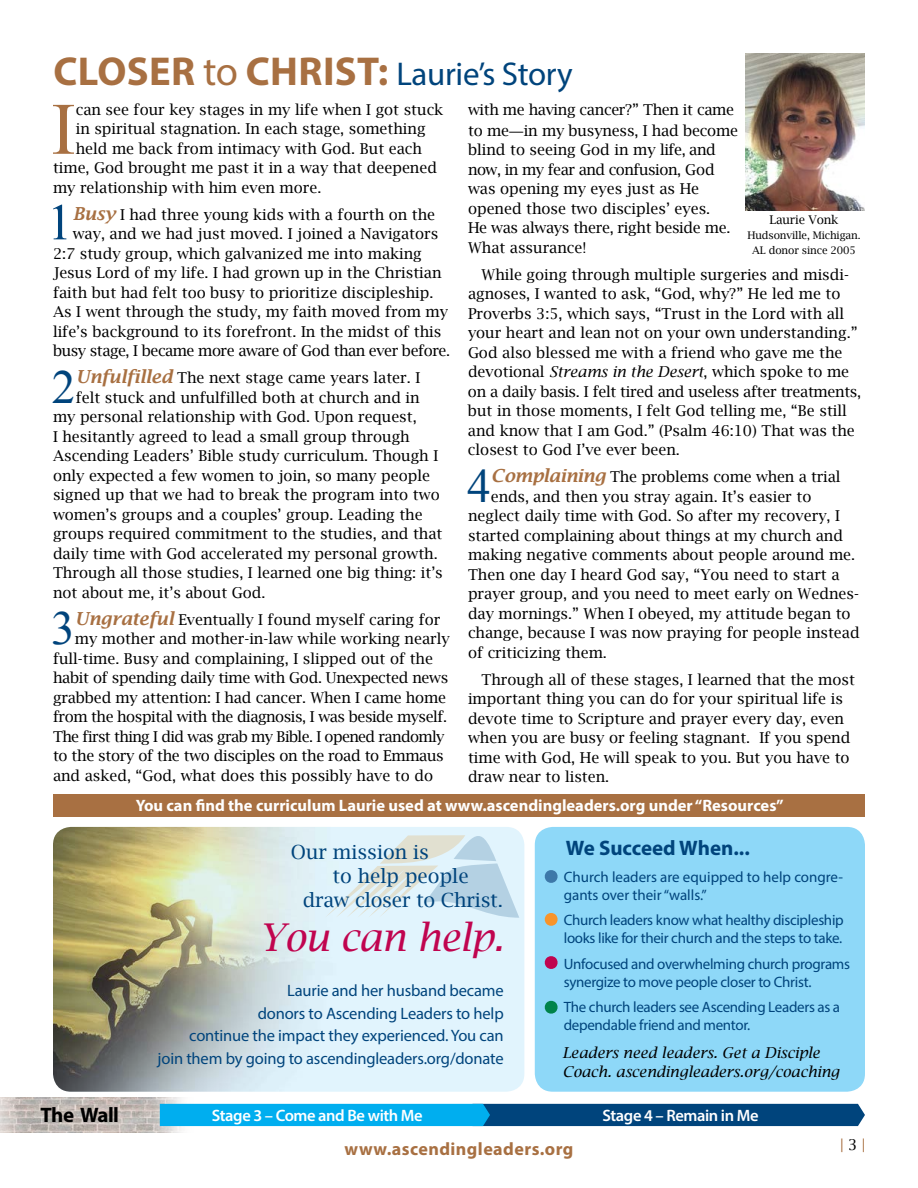
<style>
.page{position:relative;width:918px;height:1188px;background:#fff}
.page>*{position:absolute;margin:0;border:0;box-sizing:border-box;transform-origin:0 0}
.t1{font:73.95px "Times New Roman";color:#a87042}
.t2{font:51.45px "Times New Roman";color:#00447c}
.t3{font:47.4px "Times New Roman";color:#00447c}
.t4{font:700 40.5px "Myriad Pro";letter-spacing:.01em;color:#a87042}
.t5{font:italic 38.4px "Lucida Bright";letter-spacing:-.01em;color:#c0044f}
.t6{font:700 21px "Myriad Pro";letter-spacing:-.005em;color:#00447c}
.t7{font:700 21px "Myriad Pro";color:#000}
.t8{font:19.5px "Lucida Bright";color:#00447c}
.t9{font:700 18px "Myriad Pro";letter-spacing:.025em;color:#a87042}
.t10{font:16.5px/22.5px "Myriad Pro";letter-spacing:-.01em;color:#00447c;text-align:right}
.t11{font:700 16.5px "Myriad Pro";color:#fff}
.t12{font:600 16.5px "Myriad Pro";letter-spacing:-.025em;color:#fff}
.t13{font:15px/19.5px "Lucida Bright";color:#000}
.t14{font:15px/18px "Myriad Pro";letter-spacing:-.02em;color:#00447c}
.t15{font:15px/21px "Lucida Bright";letter-spacing:-.02em;color:#000}
.t16{font:15px "Lucida Bright";letter-spacing:-.03em;color:#000}
.t17{font:italic 15px/19.5px "Lucida Bright";color:#000}
.t18{font:15px/18px "Myriad Pro";color:#00447c}
.t19{font:15px "Lucida Bright";letter-spacing:-.04em;color:#000}
.t20{font:15px "Lucida Bright";color:#a87042}
.t21{font:12px "Lucida Bright";letter-spacing:-.01em;color:#000}
.t22{font:10.5px/15px "Lucida Bright";letter-spacing:-.01em;color:#000;text-align:center}
.s1{font-weight:400}
.s2{font-weight:400;font-size:33px;color:#00447c}
.s3{font-family:"Myriad Pro"}
.s4{font-style:italic}
.s5{font-weight:600;font-style:italic;font-size:18px;color:#a87042}
.s6{color:#000}
</style>
<div class="page">
<div style="left:53px;top:827px;width:471px;height:265px;background:#e1f4fd;border-radius:18px"></div>
<img style="left:53px;top:827px;width:262px;height:265px">
<img style="left:0;top:1097px;width:216px;height:35px">
<div style="left:535px;top:827px;width:330px;height:265px;background:#8ed8f8;border-radius:18px"></div>
<svg style="left:544px;top:870px;width:14px;height:13px"></svg>
<svg style="left:544px;top:913px;width:14px;height:13px"></svg>
<svg style="left:544px;top:956px;width:14px;height:13px"></svg>
<svg style="left:544px;top:1000px;width:14px;height:14px"></svg>
<svg style="left:327px;top:827px;width:192px;height:91px"></svg>
<svg style="left:160px;top:1104px;width:705px;height:22px;background:#0075b1"></svg>
<div style="left:53px;top:794px;width:811px;height:23px;background:#a87042"></div>
<img style="left:745px;top:53px;width:120px;height:158px">
<h3 class="t4" style="left:53px;top:45px;width:521px">Closer <span class="s1">to</span> Christ: <span class="s2">Laurie’s Story</span></h3>
<h1 class="t1" style="left:51px;top:79px;width:26px">I</h1>
<p class="t13" style="left:76px;top:100px;width:369px">can see four key stages in my life when I got stuck</p>
<p class="t15" style="left:468px;top:99px;width:272px">with me having cancer?” Then it came to me<span class="s3">—</span>in my busyness, I had become</p>
<p class="t13" style="left:468px;top:140px;width:264px">blind to seeing God in my life, and now, in my fear and confusion, God was opening my eyes just as He opened those two disciples’ eyes.<br>He was always there, right beside me.<br>What assurance!</p>
<p class="t13" style="left:468px;top:265px;width:395px;text-indent:14px">While going through multiple surgeries and misdi&shy;agnoses, I wanted to ask, “God, why?” He led me to Proverbs 3:5, which says, “Trust in the Lord with all your heart and lean not on your own understanding.” God also blessed me with a friend who gave me the devotional <span class="s4">Streams in the Desert</span>, which spoke to me on a daily basis. I felt tired and useless after treatments, but in those moments, I felt God telling me, “Be still and know that I am God.” (Psalm 46:10) That was the closest to God I’ve ever been.</p>
<h3 class="t3" style="left:467px;top:454px;width:25px">4</h3>
<p class="t13" style="left:491px;top:467px;width:351px"><span class="s5">Complaining</span> The problems come when a trial</p>
<p class="t13" style="left:76px;top:119px;width:351px">in spiritual stagnation. In each stage, something</p>
<p class="t13" style="left:76px;top:139px;width:348px">held me back from intimacy with God. But each</p>
<p class="t13" style="left:53px;top:158px;width:386px">time, God brought me past it in a way that deepened</p>
<p class="t13" style="left:53px;top:178px;width:270px">my relationship with him even more.</p>
<h2 class="t2" style="left:47px;top:188px;width:27px">1</h2>
<p class="t13" style="left:73px;top:205px;width:364px"><span class="s5">Busy</span> I had three young kids with a fourth on the</p>
<p class="t21" style="left:770px;top:213px;width:70px">Laurie Vonk</p>
<p class="t22" style="left:747px;top:228px;width:115px">Hudsonville, Michigan.<br>AL donor since 2005</p>
<p class="t13" style="left:73px;top:224px;width:367px">way, and we had just moved. I joined a Navigators</p>
<p class="t13" style="left:53px;top:244px;width:370px">2:7 study group, which galvanized me into making</p>
<p class="t13" style="left:53px;top:263px;width:390px">Jesus Lord of my life. I had grown up in the Christian</p>
<p class="t13" style="left:53px;top:283px;width:382px">faith but had felt too busy to prioritize discipleship.</p>
<p class="t13" style="left:53px;top:302px;width:397px">As I went through the study, my faith moved from my</p>
<p class="t13" style="left:53px;top:322px;width:390px">life’s background to its forefront. In the midst of this</p>
<p class="t16" style="left:53px;top:342px;width:398px">busy stage, I became more aware of God than ever before.</p>
<h3 class="t3" style="left:52px;top:355px;width:25px">2</h3>
<p class="t13" style="left:76px;top:368px;width:346px"><span class="s5">Unfulfilled</span> The next stage came years later. I</p>
<p class="t13" style="left:76px;top:388px;width:345px">felt stuck and unfulfilled both at church and in</p>
<p class="t13" style="left:53px;top:407px;width:365px">my personal relationship with God. Upon request,</p>
<p class="t13" style="left:53px;top:427px;width:358px">I hesitantly agreed to lead a small group through</p>
<p class="t13" style="left:53px;top:446px;width:387px">Ascending Leaders’ Bible study curriculum. Though I</p>
<p class="t13" style="left:53px;top:466px;width:378px">only expected a few women to join, so many people</p>
<p class="t13" style="left:53px;top:485px;width:388px">signed up that we had to break the program into two</p>
<p class="t13" style="left:53px;top:505px;width:371px">women’s groups and a couples’ group. Leading the</p>
<p class="t13" style="left:53px;top:524px;width:391px">groups required commitment to the studies, and that</p>
<p class="t13" style="left:53px;top:544px;width:386px">daily time with God accelerated my personal growth.</p>
<p class="t13" style="left:53px;top:563px;width:391px">Through all those studies, I learned one big thing: it’s</p>
<p class="t13" style="left:53px;top:583px;width:214px">not about me, it’s about God.</p>
<h3 class="t3" style="left:51px;top:597px;width:25px">3</h3>
<p class="t13" style="left:75px;top:610px;width:367px"><span class="s5">Ungrateful</span> Eventually I found myself caring for</p>
<p class="t13" style="left:491px;top:487px;width:322px">ends, and then you stray again. It’s easier to</p>
<p class="t13" style="left:468px;top:506px;width:374px">neglect daily time with God. So after my recovery, I</p>
<p class="t13" style="left:468px;top:526px;width:376px">started complaining about things at my church and</p>
<p class="t13" style="left:468px;top:545px;width:389px">making negative comments about people around me.</p>
<p class="t13" style="left:468px;top:565px;width:373px">Then one day I heard God say, “You need to start a</p>
<p class="t13" style="left:468px;top:584px;width:392px">prayer group, and you need to meet early on Wednes-</p>
<p class="t13" style="left:468px;top:604px;width:384px">day mornings.” When I obeyed, my attitude began to</p>
<p class="t13" style="left:468px;top:623px;width:393px">change, because I was now praying for people instead</p>
<p class="t13" style="left:468px;top:643px;width:140px">of criticizing them.</p>
<p class="t13" style="left:468px;top:670px;width:388px;text-indent:14px">Through all of these stages, I learned that the most important thing you can do for your spiritual life is devote time to Scripture and prayer every day, even when you are busy or feeling stagnant. If you spend time with God, He will speak to you. But you have to draw near to listen.</p>
<p class="t11" style="left:136px;top:794px;width:649px">You can find the curriculum Laurie used at www.ascendingleaders.org under “Resources”</p>
<p class="t13" style="left:75px;top:629px;width:376px">my mother and mother-in-law while working nearly</p>
<p class="t13" style="left:53px;top:649px;width:382px">full-time. Busy and complaining, I slipped out of the</p>
<p class="t15" style="left:53px;top:668px;width:397px">habit of spending daily time with God. Unexpected news</p>
<p class="t13" style="left:53px;top:688px;width:395px">grabbed my attention: I had cancer. When I came home</p>
<p class="t16" style="left:53px;top:709px;width:396px">from the hospital with the diagnosis, I was beside myself.</p>
<p class="t19" style="left:53px;top:728px;width:393px">The first thing I did was grab my Bible. I opened randomly</p>
<p class="t15" style="left:53px;top:746px;width:392px">to the story of the two disciples on the road to Emmaus</p>
<p class="t13" style="left:53px;top:766px;width:382px">and asked, “God, what does this possibly have to do</p>
<h3 class="t8" style="left:291px;top:841px;width:140px">Our mission is</h3>
<h3 class="t8" style="left:332px;top:865px;width:138px">to help people</h3>
<h3 class="t8" style="left:303px;top:889px;width:202px">draw closer to Christ.</h3>
<h3 class="t5" style="left:259px;top:915px;width:246px">You can help.</h3>
<p class="t10" style="left:158px;top:979px;width:348px">Laurie and her husband became<br>donors to Ascending Leaders to help<br>continue the impact they experienced. You can<br>join them by going to ascendingleaders.org/donate</p>
<h3 class="t6" style="left:566px;top:834px;width:185px">We Succeed When...</h3>
<p class="t18" style="left:564px;top:867px;width:281px">Church leaders are equipped to help congre&shy;gants over their “walls.”</p>
<p class="t14" style="left:564px;top:911px;width:281px">Church leaders know what healthy discipleship looks like for their church and the steps to take.</p>
<p class="t14" style="left:564px;top:954px;width:288px">Unfocused and overwhelming church programs synergize to move people closer to Christ.</p>
<p class="t14" style="left:564px;top:998px;width:278px">The church leaders see Ascending Leaders as a dependable friend and mentor.</p>
<p class="t17" style="left:562px;top:1043px;width:279px">Leaders need leaders. Get a Disciple<br>Coach. ascendingleaders.org/coaching</p>
<h3 class="t7" style="left:41px;top:1101px;width:80px">The Wall</h3>
<p class="t12" style="left:212px;top:1105px;width:212px">Stage 3 – Come and Be with Me</p>
<p class="t12" style="left:603px;top:1105px;width:158px">Stage 4 – Remain in Me</p>
<p class="t9" style="left:345px;top:1137px;width:230px">www.ascendingleaders.org</p>
<p class="t20" style="left:840px;top:1137px;width:27px">|<span class="s6">3</span>|</p>
</div>
